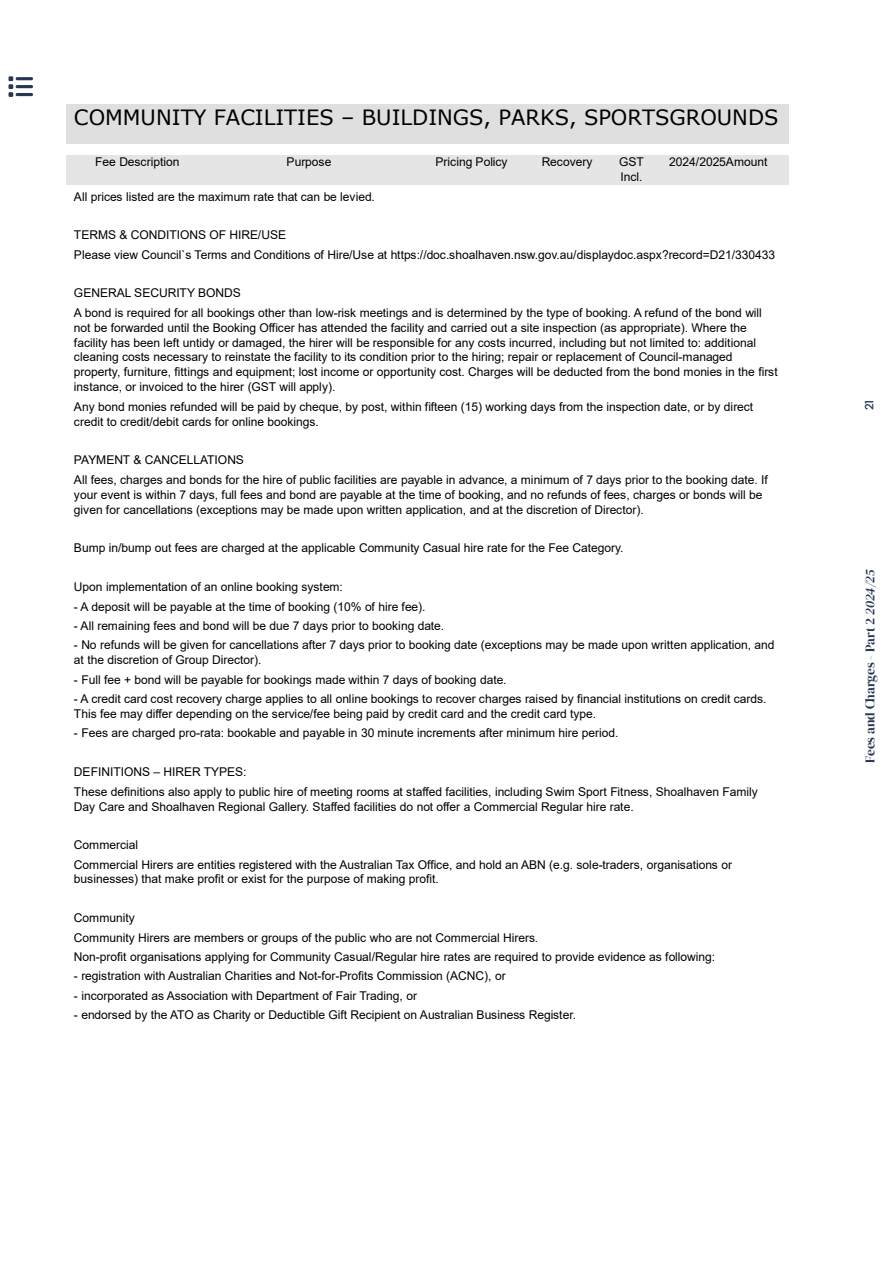
<style>
.page{position:relative;width:893px;height:1263px;background:#fff}
.page>*{position:absolute;margin:0;border:0;box-sizing:border-box;transform-origin:0 0}
.t1{font:21px "Verdana";color:#000}
.t2{font:13.2px "DM Serif Display";color:#263753}
.t3{font:12px/15px "Arial";letter-spacing:-.005em;color:#000}
.t4{font:500 11.4px "Poppins";color:#263753}
.s1{font-style:italic}
</style>
<div class="page">
<div style="left:66px;top:104px;width:723px;height:40px;background:#dfdfdf"></div>
<div style="left:66px;top:155px;width:21px;height:30px;background:#e5e5e5"></div>
<div style="left:87px;top:155px;width:191px;height:30px;background:#e5e5e5"></div>
<div style="left:278px;top:155px;width:149px;height:30px;background:#e5e5e5"></div>
<div style="left:427px;top:155px;width:107px;height:30px;background:#e5e5e5"></div>
<div style="left:534px;top:155px;width:68px;height:30px;background:#e5e5e5"></div>
<div style="left:602px;top:155px;width:59px;height:30px;background:#e5e5e5"></div>
<div style="left:661px;top:155px;width:128px;height:30px;background:#e5e5e5"></div>
<svg style="left:8px;top:76px;width:25px;height:21px"></svg>
<h1 class="t1" style="left:74px;top:103px;width:706px">COMMUNITY FACILITIES – BUILDINGS, PARKS, SPORTSGROUNDS</h1>
<p class="t3" style="left:95px;top:154px;width:86px">Fee Description</p>
<p class="t3" style="left:287px;top:154px;width:46px">Purpose</p>
<p class="t3" style="left:435px;top:154px;width:74px">Pricing Policy</p>
<p class="t3" style="left:542px;top:154px;width:52px">Recovery</p>
<p class="t3" style="left:619px;top:154px;width:26px">GST<br>Incl.</p>
<p class="t3" style="left:669px;top:154px;width:100px">2024/2025Amount</p>
<p class="t3" style="left:74px;top:189px;width:302px">All prices listed are the maximum rate that can be levied.</p>
<p class="t3" style="left:74px;top:225px;width:703px;line-height:19.5px">TERMS &amp; CONDITIONS OF HIRE/USE<br>Please view Council`s Terms and Conditions of Hire/Use at https://doc.shoalhaven.nsw.gov.au/displaydoc.aspx?record=D21/330433</p>
<p class="t3" style="left:74px;top:283px;width:689px;line-height:19.5px">GENERAL SECURITY BONDS<br>A bond is required for all bookings other than low-risk meetings and is determined by the type of booking. A refund of the bond will</p>
<p class="t3" style="left:74px;top:320px;width:705px">not be forwarded until the Booking Officer has attended the facility and carried out a site inspection (as appropriate). Where the facility has been left untidy or damaged, the hirer will be responsible for any costs incurred, including but not limited to: additional cleaning costs necessary to reinstate the facility to its condition prior to the hiring; repair or replacement of Council-managed property, furniture, fittings and equipment; lost income or opportunity cost. Charges will be deducted from the bond monies in the first instance, or invoiced to the hirer (GST will apply).</p>
<p class="t3" style="left:74px;top:399px;width:681px">Any bond monies refunded will be paid by cheque, by post, within fifteen (15) working days from the inspection date, or by direct credit to credit/debit cards for online bookings.</p>
<p class="t3" style="left:74px;top:451px;width:695px;line-height:19.2px">PAYMENT &amp; CANCELLATIONS<br>All fees, charges and bonds for the hire of public facilities are payable in advance, a minimum of 7 days prior to the booking date. If</p>
<p class="t3" style="left:74px;top:487px;width:690px">your event is within 7 days, full fees and bond are payable at the time of booking, and no refunds of fees, charges or bonds will be given for cancellations (exceptions may be made upon written application, and at the discretion of Director).</p>
<p class="t3" style="left:74px;top:540px;width:551px">Bump in/bump out fees are charged at the applicable Community Casual hire rate for the Fee Category.</p>
<p class="t3" style="left:74px;top:579px;width:271px">Upon implementation of an online booking system:</p>
<p class="t3" style="left:74px;top:599px;width:353px">- A deposit will be payable at the time of booking (10% of hire fee).</p>
<p class="t3" style="left:74px;top:618px;width:372px">- All remaining fees and bond will be due 7 days prior to booking date.</p>
<p class="t3" style="left:74px;top:637px;width:702px">- No refunds will be given for cancellations after 7 days prior to booking date (exceptions may be made upon written application, and at the discretion of Group Director).</p>
<p class="t3" style="left:74px;top:672px;width:434px">- Full fee + bond will be payable for bookings made within 7 days of booking date.</p>
<p class="t3" style="left:74px;top:691px;width:694px">- A credit card cost recovery charge applies to all online bookings to recover charges raised by financial institutions on credit cards.<br>This fee may differ depending on the service/fee being paid by credit card and the credit card type.</p>
<p class="t3" style="left:74px;top:726px;width:546px">- Fees are charged pro-rata: bookable and payable in 30 minute increments after minimum hire period.</p>
<p class="t3" style="left:74px;top:762px;width:685px;line-height:19.5px">DEFINITIONS – HIRER TYPES:<br>These definitions also apply to public hire of meeting rooms at staffed facilities, including Swim Sport Fitness, Shoalhaven Family</p>
<p class="t3" style="left:74px;top:799px;width:561px">Day Care and Shoalhaven Regional Gallery. Staffed facilities do not offer a Commercial Regular hire rate.</p>
<p class="t3" style="left:74px;top:835px;width:660px;line-height:19.5px">Commercial<br>Commercial Hirers are entities registered with the Australian Tax Office, and hold an ABN (e.g. sole-traders, organisations or</p>
<p class="t3" style="left:74px;top:872px;width:366px">businesses) that make profit or exist for the purpose of making profit.</p>
<p class="t3" style="left:74px;top:908px;width:643px;line-height:19.4px">Community<br>Community Hirers are members or groups of the public who are not Commercial Hirers.<br>Non-profit organisations applying for Community Casual/Regular hire rates are required to provide evidence as following:</p>
<p class="t3" style="left:74px;top:969px;width:433px">- registration with Australian Charities and Not-for-Profits Commission (ACNC), or</p>
<p class="t3" style="left:74px;top:988px;width:345px">- incorporated as Association with Department of Fair Trading, or</p>
<p class="t3" style="left:74px;top:1007px;width:504px">- endorsed by the ATO as Charity or Deductible Gift Recipient on Australian Business Register.</p>
<p class="t4" style="left:863px;top:410px;width:12px;rotate:-90deg">21</p>
<p class="t2" style="left:862px;top:762px;width:195px;rotate:-90deg">Fees and Charges - Part 2 <span class="s1">2024/25</span></p>
</div>
